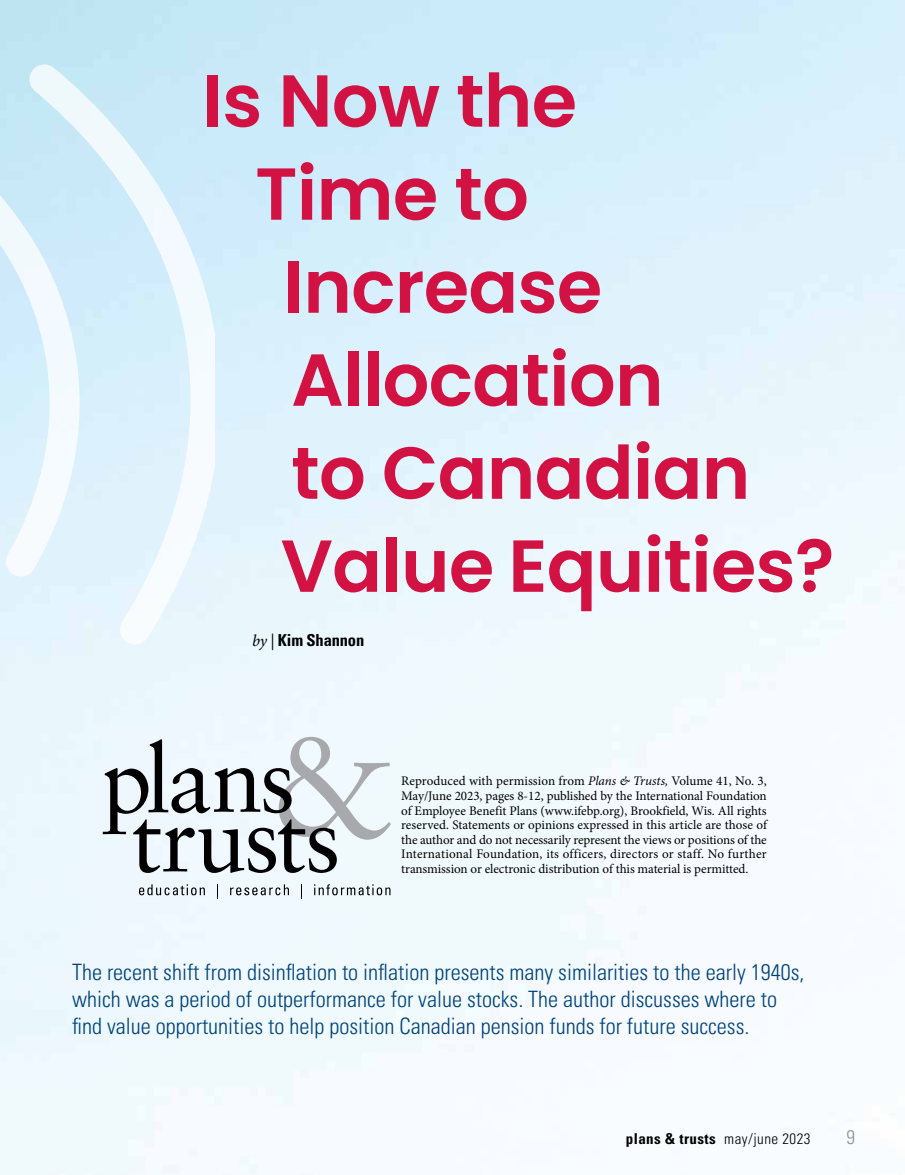
<style>
.page{position:relative;width:905px;height:1175px;background:#fff}
.page>*{position:absolute;margin:0;border:0;box-sizing:border-box;transform-origin:0 0}
.t1{font:600 73.5px "Poppins";letter-spacing:-.01em;color:#d11242}
.t2{font:300 condensed 22.5px/27px "Univers LT Pro";color:#00447c}
.t3{font:300 condensed 19.5px "Univers LT Pro";color:#939598}
.t4{font:700 condensed 16.5px "Univers LT Pro";letter-spacing:-.01em;color:#000}
.t5{font:700 condensed 15px "Univers LT Pro";letter-spacing:.03em;color:#000}
.t6{font:13.05px/14.5px "Minion Pro";letter-spacing:-.005em;color:#000;text-align:justify}
.s1{font-family:"Minion Pro";font-weight:400;font-style:italic;font-stretch:normal}
.s2{font-style:italic}
.s3{font-weight:300}
</style>
<div class="page">
<svg style="left:0;top:131px;width:2px;height:471px"></svg>
<svg style="left:2px;top:37px;width:213px;height:621px"></svg>
<svg style="left:103px;top:737px;width:288px;height:136px"></svg>
<svg style="left:139px;top:884px;width:66px;height:11px"></svg>
<svg style="left:217px;top:884px;width:1px;height:15px"></svg>
<svg style="left:230px;top:884px;width:59px;height:11px"></svg>
<svg style="left:301px;top:884px;width:1px;height:15px"></svg>
<svg style="left:314px;top:884px;width:76px;height:11px"></svg>
<h1 class="t1" style="left:202px;top:58px;width:376px">Is Now the</h1>
<h1 class="t1" style="left:255px;top:151px;width:275px">Time to</h1>
<h1 class="t1" style="left:283px;top:244px;width:320px">Increase</h1>
<h1 class="t1" style="left:291px;top:337px;width:374px">Allocation</h1>
<h1 class="t1" style="left:291px;top:430px;width:460px">to Canadian</h1>
<h1 class="t1" style="left:280px;top:523px;width:555px">Value Equities?</h1>
<p class="t4" style="left:252px;top:630px;width:114px"><span class="s1">by |</span> Kim Shannon</p>
<p class="t6" style="left:401px;top:774px;width:367px">Reproduced with permission from <span class="s2">Plans &amp; Trusts,</span> Volume 41, No. 3, May/June 2023, pages 8-12, published by the International Foundation of Employee Benefit Plans (www.ifebp.org), Brookfield, Wis. All rights reserved. Statements or opinions expressed in this article are those of the author and do not necessarily represent the views or positions of the International Foundation, its officers, directors or staff. No further transmission or electronic distribution of this material is permitted.</p>
<p class="t2" style="left:72px;top:957px;width:734px">The recent shift from disinflation to inflation presents many similarities to the early 1940s, which was a period of outperformance for value stocks. The author discusses where to find value opportunities to help position Canadian pension funds for future success.</p>
<p class="t5" style="left:625px;top:1129px;width:186px">plans &amp; trusts <span class="s3">may/june 2023</span></p>
<h3 class="t3" style="left:846px;top:1123px;width:10px">9</h3>
</div>
